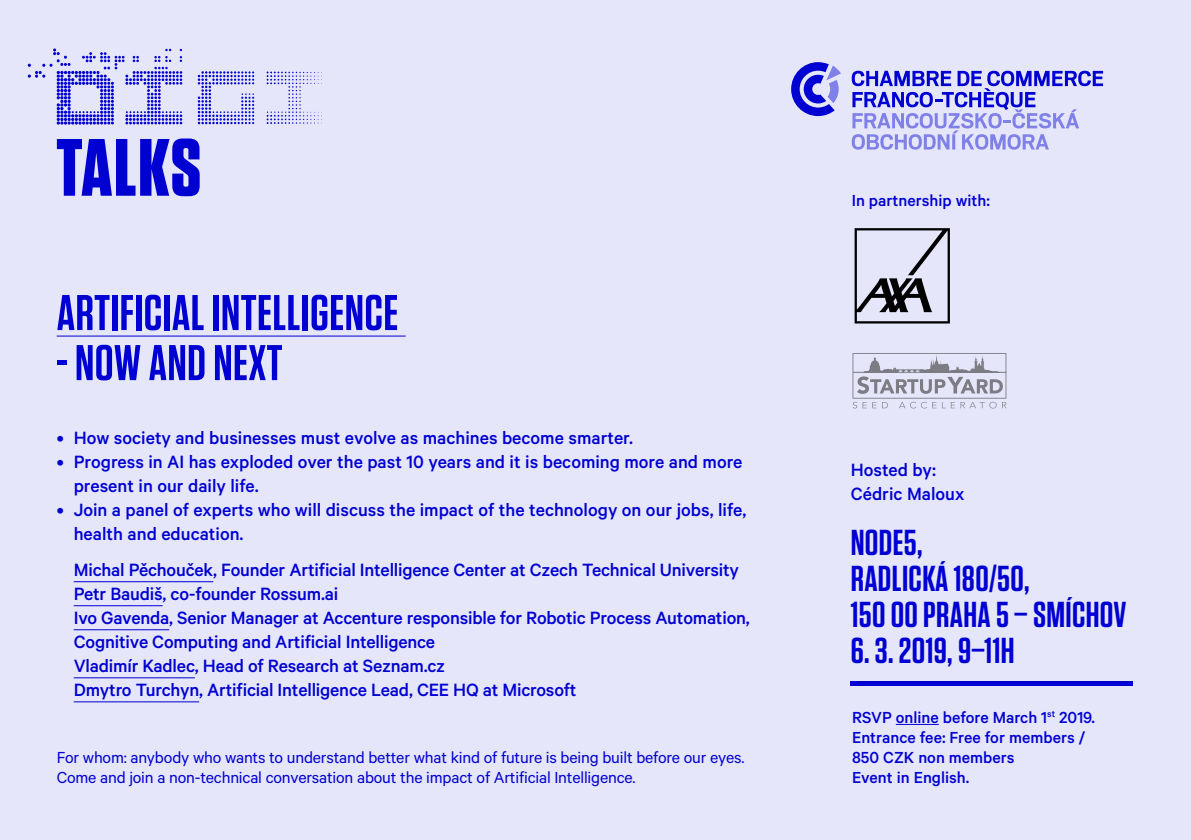
<style>
.page{position:relative;width:1191px;height:840px;background:#fff}
.page>*{position:absolute;margin:0;border:0;box-sizing:border-box;transform-origin:0 0}
.t1{font:600 50px "Tungsten";letter-spacing:.01em;color:#0000d2}
.t2{font:600 36px/36px "Tungsten";letter-spacing:.01em;color:#0000d2}
.t3{font:500 20px/24px "Calibre";letter-spacing:-.01em;color:#0000d2}
.t4{font:18px/20px "Calibre";letter-spacing:-.01em;color:#0000d2}
.t5{font:500 18px/20px "Calibre";color:#0000d2}
</style>
<div class="page">
<div style="left:0;top:0;width:1191px;height:839px;background:#e6e6fa"></div>
<hr style="left:896px;top:723px;width:42px;height:1px;background:#0000d2">
<div style="left:850px;top:680px;width:282px;height:5px;background:#0000d2"></div>
<hr style="left:57px;top:335px;width:349px;height:1px;background:#0000d2">
<svg style="left:851px;top:71px;width:252px;height:78px"></svg>
<svg style="left:791px;top:62px;width:50px;height:54px"></svg>
<svg style="left:852px;top:353px;width:154px;height:55px"></svg>
<hr style="left:853px;top:371px;width:153px;height:1px;background:#8b8a88">
<hr style="left:74px;top:581px;width:139px;height:1px;background:#0000d2">
<hr style="left:74px;top:605px;width:89px;height:1px;background:#0000d2">
<hr style="left:74px;top:629px;width:95px;height:1px;background:#0000d2">
<hr style="left:74px;top:677px;width:121px;height:1px;background:#0000d2">
<hr style="left:74px;top:701px;width:125px;height:1px;background:#0000d2">
<svg style="left:57px;top:138px;width:143px;height:58px"></svg>
<svg style="left:28px;top:48px;width:154px;height:77px"></svg>
<svg style="left:198px;top:71px;width:56px;height:53px"></svg>
<svg style="left:267px;top:71px;width:55px;height:53px"></svg>
<svg style="left:854px;top:228px;width:96px;height:95px"></svg>
<h1 class="t1" style="left:57px;top:286px;width:343px">ARTIFICIAL INTELLIGENCE</h1>
<h1 class="t1" style="left:57px;top:336px;width:227px">- NOW AND NEXT</h1>
<p class="t3" style="left:57px;top:425px;width:578px">• How society and businesses must evolve as machines become smarter.</p>
<p class="t3" style="left:74px;top:449px;width:670px;text-indent:-17px">• Progress in AI has exploded over the past 10 years and it is becoming more and more present in our daily life.</p>
<p class="t3" style="left:74px;top:497px;width:674px;text-indent:-17px">• Join a panel of experts who will discuss the impact of the technology on our jobs, life, health and education.</p>
<p class="t3" style="left:74px;top:556px;width:677px">Michal Pěchouček, Founder Artificial Intelligence Center at Czech Technical University Petr Baudiš, co-founder Rossum.ai<br>Ivo Gavenda, Senior Manager at Accenture responsible for Robotic Process Automation, Cognitive Computing and Artificial Intelligence<br>Vladimír Kadlec, Head of Research at Seznam.cz<br>Dmytro Turchyn, Artificial Intelligence Lead, CEE HQ at Microsoft</p>
<p class="t4" style="left:57px;top:746px;width:689px">For whom: anybody who wants to understand better what kind of future is being built before our eyes.<br>Come and join a non-technical conversation about the impact of Artificial Intelligence.</p>
<p class="t5" style="left:851px;top:190px;width:140px">In partnership with:</p>
<p class="t3" style="left:850px;top:457px;width:115px">Hosted by:<br>Cédric Maloux</p>
<h2 class="t2" style="left:850px;top:525px;width:277px">NODE5,<br>RADLICKÁ 180/50,<br>150 00 PRAHA 5 – SMÍCHOV</h2>
<h2 class="t2" style="left:850px;top:633px;width:165px">6. 3. 2019, 9–11H</h2>
<p class="t5" style="left:852px;top:706px;width:245px">RSVP online before March 1<sup>st</sup> 2019.<br>Entrance fee: Free for members /<br>850 CZK non members<br>Event in English.</p>
</div>
